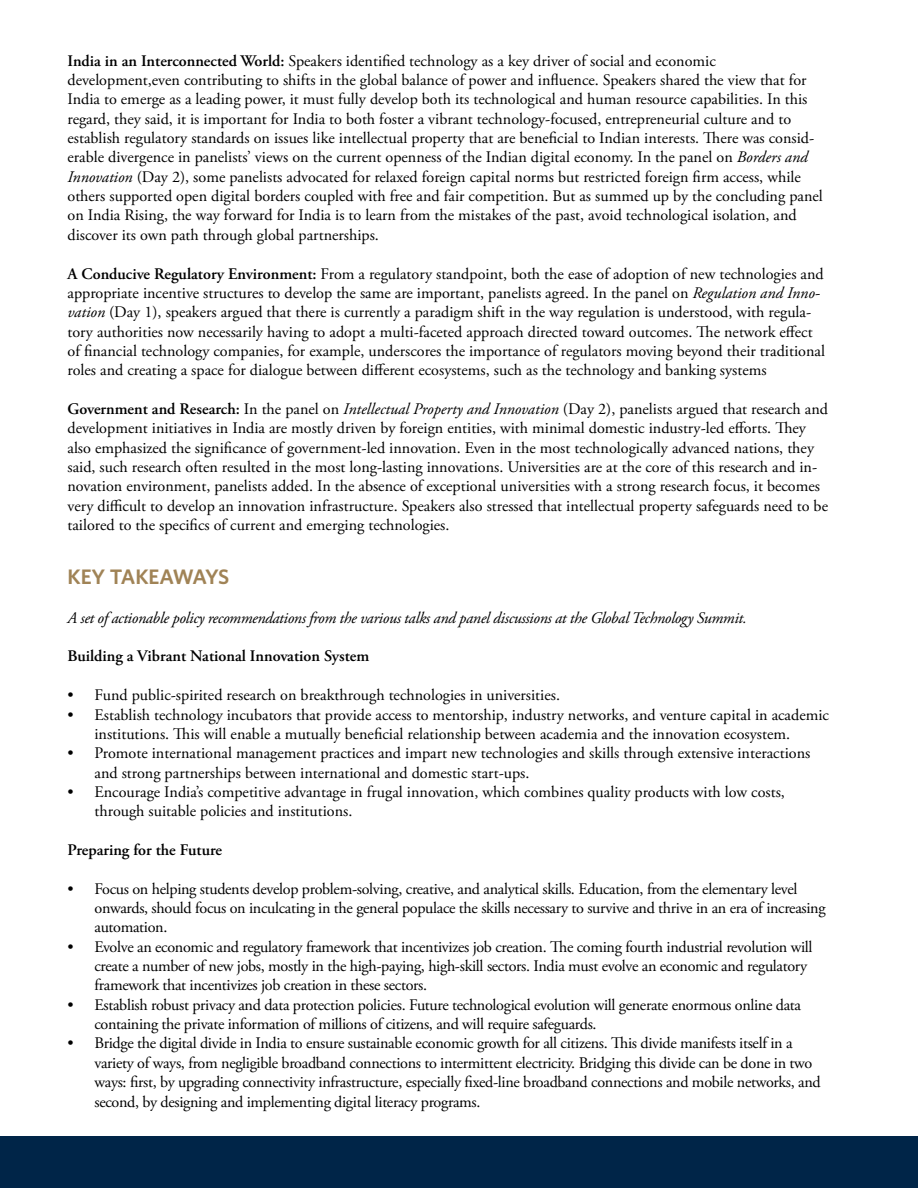
<style>
.page{position:relative;width:918px;height:1188px;background:#fff}
.page>*{position:absolute;margin:0;border:0;box-sizing:border-box;transform-origin:0 0}
.t1{font:600 21px "Whitney";letter-spacing:-.015em;color:#a08356}
.t2{font:16.2px/19.4px "Adobe Garamond Pro";color:#000}
.t3{font:16.2px/19.4px "Adobe Garamond Pro";letter-spacing:-.02em;color:#000}
.t4{font:italic 16.2px "Adobe Garamond Pro";letter-spacing:-.02em;color:#000}
.t5{font:600 16.2px "Adobe Garamond Pro";color:#000}
.s1{font-weight:600}
.s2{font-style:italic}
</style>
<div class="page">
<div style="left:0;top:1136px;width:918px;height:52px;background:#002548"></div>
<p class="t2" style="left:68px;top:51px;width:757px"><span class="s1">India in an Interconnected World:</span> Speakers identified technology as a key driver of social and economic development,even contributing to shifts in the global balance of power and influence. Speakers shared the view that for India to emerge as a leading power, it must fully develop both its technological and human resource capabilities. In this regard, they said, it is important for India to both foster a vibrant technology-focused, entrepreneurial culture and to establish regulatory standards on issues like intellectual property that are beneficial to Indian interests. There was consid&shy;erable divergence in panelists’ views on the current openness of the Indian digital economy. In the panel on <span class="s2">Borders and Innovation</span> (Day 2), some panelists advocated for relaxed foreign capital norms but restricted foreign firm access, while others supported open digital borders coupled with free and fair competition. But as summed up by the concluding panel on India Rising, the way forward for India is to learn from the mistakes of the past, avoid technological isolation, and discover its own path through global partnerships.</p>
<p class="t2" style="left:68px;top:264px;width:759px"><span class="s1">A Conducive Regulatory Environment:</span> From a regulatory standpoint, both the ease of adoption of new technologies and appropriate incentive structures to develop the same are important, panelists agreed. In the panel on <span class="s2">Regulation and Inno&shy;vation</span> (Day 1), speakers argued that there is currently a paradigm shift in the way regulation is understood, with regula&shy;tory authorities now necessarily having to adopt a multi-faceted approach directed toward outcomes. The network effect of financial technology companies, for example, underscores the importance of regulators moving beyond their traditional roles and creating a space for dialogue between different ecosystems, such as the technology and banking systems</p>
<p class="t2" style="left:68px;top:400px;width:762px"><span class="s1">Government and Research:</span> In the panel on <span class="s2">Intellectual Property and Innovation</span> (Day 2), panelists argued that research and development initiatives in India are mostly driven by foreign entities, with minimal domestic industry-led efforts. They also emphasized the significance of government-led innovation. Even in the most technologically advanced nations, they said, such research often resulted in the most long-lasting innovations. Universities are at the core of this research and in&shy;novation environment, panelists added. In the absence of exceptional universities with a strong research focus, it becomes very difficult to develop an innovation infrastructure. Speakers also stressed that intellectual property safeguards need to be tailored to the specifics of current and emerging technologies.</p>
<p class="t1" style="left:68px;top:563px;width:163px">KEY TAKEAWAYS</p>
<p class="t4" style="left:68px;top:608px;width:681px">A set of actionable policy recommendations from the various talks and panel discussions at the Global Technology Summit.</p>
<p class="t5" style="left:68px;top:647px;width:303px">Building a Vibrant National Innovation System</p>
<p class="t2" style="left:68px;top:686px;width:494px">• Fund public-spirited research on breakthrough technologies in universities.</p>
<p class="t2" style="left:94px;top:705px;width:736px;text-indent:-27px">• Establish technology incubators that provide access to mentorship, industry networks, and venture capital in academic institutions. This will enable a mutually beneficial relationship between academia and the innovation ecosystem.</p>
<p class="t2" style="left:94px;top:744px;width:717px;text-indent:-27px">• Promote international management practices and impart new technologies and skills through extensive interactions and strong partnerships between international and domestic start-ups.</p>
<p class="t2" style="left:94px;top:783px;width:692px;text-indent:-27px">• Encourage India’s competitive advantage in frugal innovation, which combines quality products with low costs, through suitable policies and institutions.</p>
<p class="t5" style="left:68px;top:841px;width:156px">Preparing for the Future</p>
<p class="t3" style="left:94px;top:879px;width:733px;text-indent:-27px">• Focus on helping students develop problem-solving, creative, and analytical skills. Education, from the elementary level onwards, should focus on inculcating in the general populace the skills necessary to survive and thrive in an era of increasing automation.</p>
<p class="t3" style="left:94px;top:938px;width:720px;text-indent:-27px">• Evolve an economic and regulatory framework that incentivizes job creation. The coming fourth industrial revolution will create a number of new jobs, mostly in the high-paying, high-skill sectors. India must evolve an economic and regulatory framework that incentivizes job creation in these sectors.</p>
<p class="t3" style="left:94px;top:996px;width:708px;text-indent:-27px">• Establish robust privacy and data protection policies. Future technological evolution will generate enormous online data containing the private information of millions of citizens, and will require safeguards.</p>
<p class="t3" style="left:94px;top:1034px;width:728px;text-indent:-27px">• Bridge the digital divide in India to ensure sustainable economic growth for all citizens. This divide manifests itself in a variety of ways, from negligible broadband connections to intermittent electricity. Bridging this divide can be done in two ways: first, by upgrading connectivity infrastructure, especially fixed-line broadband connections and mobile networks, and second, by designing and implementing digital literacy programs.</p>
</div>
